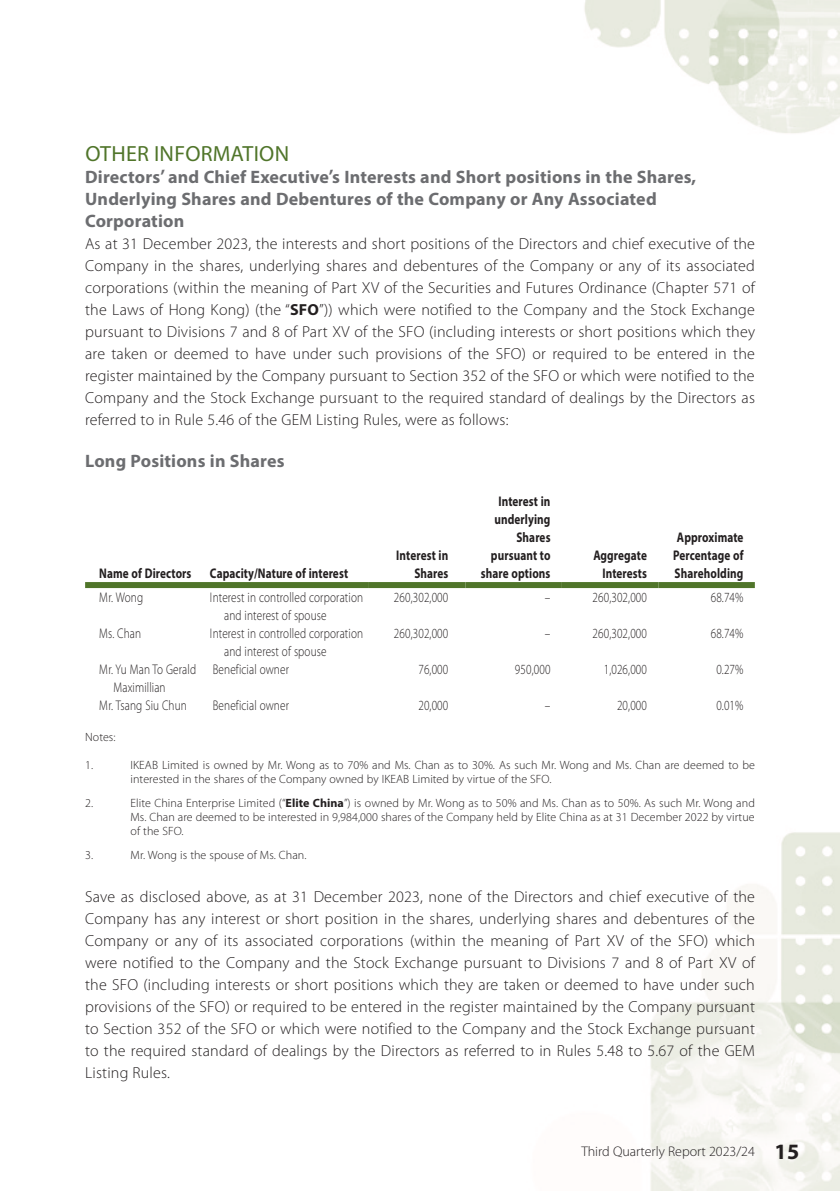
<style>
.page{position:relative;width:840px;height:1191px;background:#fff}
.page>*{position:absolute;margin:0;border:0;box-sizing:border-box;transform-origin:0 0}
.Heading_1{font:22px "Myriad Pro";letter-spacing:.01em;color:#50752a}
.Heading_2{font:700 18px/22px "Myriad Pro";letter-spacing:.01em;color:#6c6d70}
.Body_Text{font:300 16px/22px "Myriad Pro";letter-spacing:.01em;color:#231f20;text-align:justify}
.Body_Text-2{font:300 14px/18px "Myriad Pro";letter-spacing:.01em;color:#231f20;scale:.8 1}
.Body_Text-3{font:700 14px "Myriad Pro";letter-spacing:.01em;color:#231f20;scale:.8 1}
.Body_Text-4{font:300 14px "Myriad Pro";letter-spacing:.01em;color:#231f20}
.Notes{font:300 12px/14px "Myriad Pro";letter-spacing:.005em;color:#231f20}
.s1{font-weight:700}
.s2{font-weight:700;font-size:22px}
</style>
<div class="page">
<img style="left:85px;top:0;width:754px;height:1191px">
<div style="left:85px;top:582px;width:125px;height:6px;background:#50752a"></div>
<div style="left:210px;top:582px;width:159px;height:6px;background:#50752a"></div>
<div style="left:369px;top:582px;width:96px;height:6px;background:#50752a"></div>
<div style="left:465px;top:582px;width:96px;height:6px;background:#50752a"></div>
<div style="left:561px;top:582px;width:97px;height:6px;background:#50752a"></div>
<div style="left:658px;top:582px;width:96px;height:6px;background:#50752a"></div>
<p class="Heading_1" style="left:85px;top:140px;width:205px">OTHER INFORMATION</p>
<p class="Heading_2" style="left:85px;top:165px;width:612px">Directors’ and Chief Executive’s Interests and Short positions in the Shares,<br>Underlying Shares and Debentures of the Company or Any Associated<br>Corporation</p>
<p class="Body_Text" style="left:85px;top:233px;width:671px">As at 31 December 2023, the interests and short positions of the Directors and chief executive of the Company in the shares, underlying shares and debentures of the Company or any of its associated corporations (within the meaning of Part XV of the Securities and Futures Ordinance (Chapter 571 of the Laws of Hong Kong) (the “<span class="s1">SFO</span>”)) which were notified to the Company and the Stock Exchange pursuant to Divisions 7 and 8 of Part XV of the SFO (including interests or short positions which they are taken or deemed to have under such provisions of the SFO) or required to be entered in the register maintained by the Company pursuant to Section 352 of the SFO or which were notified to the Company and the Stock Exchange pursuant to the required standard of dealings by the Directors as referred to in Rule 5.46 of the GEM Listing Rules, were as follows:</p>
<p class="Heading_2" style="left:85px;top:449px;width:201px">Long Positions in Shares</p>
<p class="Body_Text-3" style="left:99px;top:563px;width:117px">Name of Directors</p>
<p class="Body_Text-3" style="left:210px;top:563px;width:174px">Capacity/Nature of interest</p>
<p class="Body_Text-3" style="left:396px;top:545px;width:66px">Interest in</p>
<p class="Body_Text-3" style="left:414px;top:563px;width:44px">Shares</p>
<p class="Body_Text-3" style="left:498px;top:491px;width:66px">Interest in</p>
<p class="Body_Text-3" style="left:494px;top:509px;width:72px">underlying</p>
<p class="Body_Text-3" style="left:516px;top:527px;width:44px">Shares</p>
<p class="Body_Text-3" style="left:490px;top:545px;width:76px">pursuant to</p>
<p class="Body_Text-3" style="left:480px;top:563px;width:88px">share options</p>
<p class="Body_Text-3" style="left:593px;top:545px;width:69px">Aggregate</p>
<p class="Body_Text-3" style="left:602px;top:563px;width:57px">Interests</p>
<p class="Body_Text-3" style="left:676px;top:527px;width:85px">Approximate</p>
<p class="Body_Text-3" style="left:672px;top:545px;width:89px">Percentage of</p>
<p class="Body_Text-3" style="left:674px;top:563px;width:87px">Shareholding</p>
<p class="Body_Text-2" style="left:99px;top:588px;width:56px">Mr. Wong</p>
<p class="Body_Text-2" style="left:224px;top:588px;width:175px;text-indent:-14px">Interest in controlled corporation and interest of spouse</p>
<p class="Body_Text-2" style="left:393px;top:588px;width:70px">260,302,000</p>
<p class="Body_Text-2" style="left:544px;top:588px;width:9px">–</p>
<p class="Body_Text-2" style="left:592px;top:588px;width:70px">260,302,000</p>
<p class="Body_Text-2" style="left:710px;top:588px;width:42px">68.74%</p>
<p class="Body_Text-2" style="left:99px;top:624px;width:54px">Ms. Chan</p>
<p class="Body_Text-2" style="left:224px;top:624px;width:175px;text-indent:-14px">Interest in controlled corporation and interest of spouse</p>
<p class="Body_Text-2" style="left:393px;top:624px;width:70px">260,302,000</p>
<p class="Body_Text-2" style="left:544px;top:624px;width:9px">–</p>
<p class="Body_Text-2" style="left:592px;top:624px;width:70px">260,302,000</p>
<p class="Body_Text-2" style="left:710px;top:624px;width:42px">68.74%</p>
<p class="Body_Text-2" style="left:113px;top:660px;width:105px;text-indent:-14px">Mr. Yu Man To Gerald<br>Maximillian</p>
<p class="Body_Text-2" style="left:213px;top:660px;width:97px">Beneficial owner</p>
<p class="Body_Text-2" style="left:418px;top:660px;width:39px">76,000</p>
<p class="Body_Text-2" style="left:514px;top:660px;width:46px">950,000</p>
<p class="Body_Text-2" style="left:603px;top:660px;width:56px">1,026,000</p>
<p class="Body_Text-2" style="left:716px;top:660px;width:35px">0.27%</p>
<p class="Body_Text-2" style="left:99px;top:696px;width:111px">Mr. Tsang Siu Chun</p>
<p class="Body_Text-2" style="left:213px;top:696px;width:97px">Beneficial owner</p>
<p class="Body_Text-2" style="left:418px;top:696px;width:39px">20,000</p>
<p class="Body_Text-2" style="left:544px;top:696px;width:9px">–</p>
<p class="Body_Text-2" style="left:616px;top:696px;width:39px">20,000</p>
<p class="Body_Text-2" style="left:716px;top:696px;width:35px">0.01%</p>
<p class="Notes" style="left:85px;top:730px;width:32px">Notes:</p>
<p class="Notes" style="left:85px;top:758px;width:10px">1.</p>
<p class="Notes" style="left:130px;top:758px;width:625px">IKEAB Limited is owned by Mr. Wong as to 70% and Ms. Chan as to 30%. As such Mr. Wong and Ms. Chan are deemed to be interested in the shares of the Company owned by IKEAB Limited by virtue of the SFO.</p>
<p class="Notes" style="left:85px;top:796px;width:10px">2.</p>
<p class="Notes" style="left:130px;top:796px;width:625px;text-align:justify">Elite China Enterprise Limited (“<span class="s1">Elite China</span>”) is owned by Mr. Wong as to 50% and Ms. Chan as to 50%. As such Mr. Wong and Ms. Chan are deemed to be interested in 9,984,000 shares of the Company held by Elite China as at 31 December 2022 by virtue of the SFO.</p>
<p class="Notes" style="left:85px;top:848px;width:10px">3.</p>
<p class="Notes" style="left:130px;top:848px;width:177px">Mr. Wong is the spouse of Ms. Chan.</p>
<p class="Body_Text" style="left:85px;top:885px;width:671px">Save as disclosed above, as at 31 December 2023, none of the Directors and chief executive of the Company has any interest or short position in the shares, underlying shares and debentures of the Company or any of its associated corporations (within the meaning of Part XV of the SFO) which were notified to the Company and the Stock Exchange pursuant to Divisions 7 and 8 of Part XV of the SFO (including interests or short positions which they are taken or deemed to have under such provisions of the SFO) or required to be entered in the register maintained by the Company pursuant to Section 352 of the SFO or which were notified to the Company and the Stock Exchange pursuant to the required standard of dealings by the Directors as referred to in Rules 5.48 to 5.67 of the GEM Listing Rules.</p>
<p class="Body_Text-4" style="left:581px;top:1143px;width:219px">Third Quarterly Report 2023/24 <span class="s2">15</span></p>
</div>
